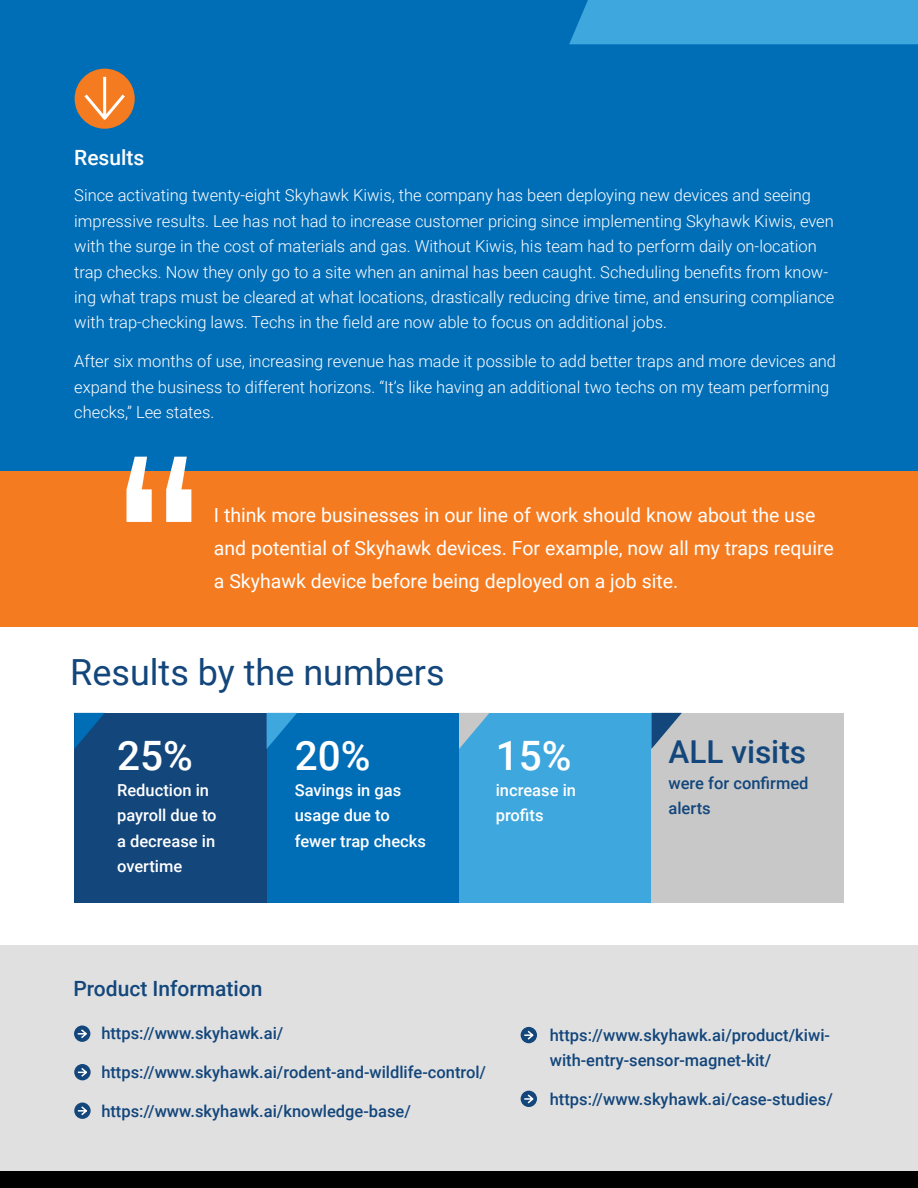
<style>
.page{position:relative;width:918px;height:1188px;background:#fff}
.page>*{position:absolute;margin:0;border:0;box-sizing:border-box;transform-origin:0 0}
.t1{font:500 40.5px "Roboto";color:#fff}
.t2{font:36px "Roboto";color:#13467b}
.t3{font:500 31.5px "Roboto";color:#13467b}
.t4{font:500 21px "Roboto";color:#13467b}
.t5{font:500 21px "Roboto";color:#fff}
.t6{font:19.5px/33px "Roboto";color:#fff}
.t7{font:300 16.5px/25.5px "Roboto";color:#fff}
.t8{font:500 16.5px/25.5px "Roboto";color:#13467b}
.t9{font:500 16.5px/25.5px "Roboto";color:#fff}
</style>
<div class="page">
<div style="left:0;top:466px;width:918px;height:160px;background:#f47b20"></div>
<div style="left:0;top:0;width:918px;height:471px;background:#006db7"></div>
<div style="left:0;top:945px;width:918px;height:243px;background:#e0e0e0"></div>
<div style="left:74px;top:713px;width:193px;height:190px;background:#13467b"></div>
<div style="left:267px;top:713px;width:192px;height:190px;background:#006db7"></div>
<div style="left:459px;top:713px;width:192px;height:190px;background:#3ea7de"></div>
<div style="left:651px;top:713px;width:193px;height:190px;background:#c8c8c8"></div>
<div style="left:0;top:1171px;width:918px;height:17px;background:#000"></div>
<div style="left:75px;top:69px;width:60px;height:60px;background:#f47b20;border-radius:50%"></div>
<svg style="left:81px;top:74px;width:47px;height:49px"></svg>
<svg style="left:127px;top:457px;width:25px;height:65px"></svg>
<svg style="left:166px;top:457px;width:25px;height:65px"></svg>
<svg style="left:74px;top:713px;width:31px;height:36px"></svg>
<svg style="left:267px;top:713px;width:30px;height:35px"></svg>
<svg style="left:459px;top:713px;width:31px;height:36px"></svg>
<svg style="left:651px;top:713px;width:31px;height:36px"></svg>
<div style="left:569px;top:0;width:349px;height:44px;background:#3ea7de"></div>
<svg style="left:74px;top:1026px;width:16px;height:16px"></svg>
<svg style="left:76px;top:1028px;width:13px;height:12px"></svg>
<svg style="left:521px;top:1027px;width:16px;height:16px"></svg>
<svg style="left:523px;top:1029px;width:12px;height:12px"></svg>
<svg style="left:521px;top:1091px;width:16px;height:16px"></svg>
<svg style="left:523px;top:1093px;width:12px;height:12px"></svg>
<svg style="left:74px;top:1064px;width:17px;height:16px"></svg>
<svg style="left:76px;top:1066px;width:13px;height:12px"></svg>
<svg style="left:74px;top:1103px;width:17px;height:16px"></svg>
<svg style="left:76px;top:1105px;width:13px;height:12px"></svg>
<p class="t5" style="left:74px;top:143px;width:72px">Results</p>
<p class="t7" style="left:74px;top:182px;width:762px">Since activating twenty-eight Skyhawk Kiwis, the company has been deploying new devices and seeing impressive results. Lee has not had to increase customer pricing since implementing Skyhawk Kiwis, even with the surge in the cost of materials and gas. Without Kiwis, his team had to perform daily on-location trap checks. Now they only go to a site when an animal has been caught. Scheduling benefits from know&shy;ing what traps must be cleared at what locations, drastically reducing drive time, and ensuring compliance with trap-checking laws. Techs in the field are now able to focus on additional jobs.</p>
<p class="t7" style="left:74px;top:348px;width:763px">After six months of use, increasing revenue has made it possible to add better traps and more devices and expand the business to different horizons. “It’s like having an additional two techs on my team performing checks,” Lee states.</p>
<p class="t6" style="left:214px;top:497px;width:621px">I think more businesses in our line of work should know about the use and potential of Skyhawk devices. For example, now all my traps require a Skyhawk device before being deployed on a job site.</p>
<h2 class="t2" style="left:70px;top:647px;width:376px">Results by the numbers</h2>
<h1 class="t1" style="left:117px;top:727px;width:77px">25%</h1>
<p class="t9" style="left:117px;top:776px;width:101px">Reduction in payroll due to a decrease in overtime</p>
<h1 class="t1" style="left:295px;top:727px;width:77px">20%</h1>
<p class="t9" style="left:295px;top:776px;width:133px">Savings in gas usage due to fewer trap checks</p>
<h1 class="t1" style="left:496px;top:727px;width:77px">15%</h1>
<p class="t9" style="left:496px;top:776px;width:82px">increase in profits</p>
<h3 class="t3" style="left:669px;top:730px;width:139px">ALL visits</h3>
<p class="t8" style="left:669px;top:770px;width:142px">were for confirmed alerts</p>
<p class="t4" style="left:74px;top:974px;width:191px">Product Information</p>
<p class="t8" style="left:101px;top:1020px;width:184px">https://www.skyhawk.ai/</p>
<p class="t8" style="left:101px;top:1059px;width:386px">https://www.skyhawk.ai/rodent-and-wildlife-control/</p>
<p class="t8" style="left:101px;top:1098px;width:311px">https://www.skyhawk.ai/knowledge-base/</p>
<p class="t8" style="left:550px;top:1022px;width:282px">https://www.skyhawk.ai/product/kiwi&shy;with-entry-sensor-magnet-kit/</p>
<p class="t8" style="left:550px;top:1086px;width:285px">https://www.skyhawk.ai/case-studies/</p>
</div>
